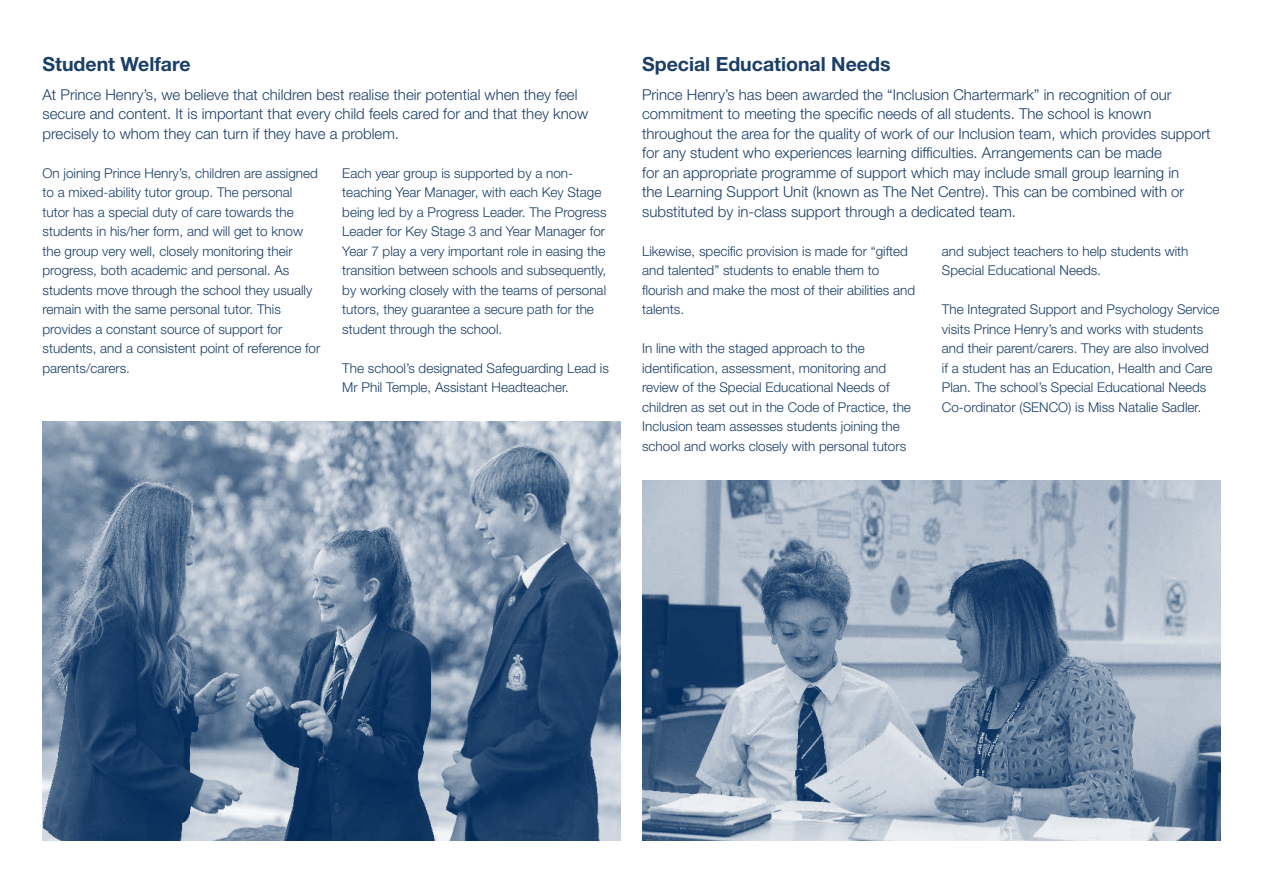
<style>
.page{position:relative;width:1263px;height:893px;background:#fff}
.page>*{position:absolute;margin:0;border:0;box-sizing:border-box;transform-origin:0 0}
.t1{font:700 19.5px "Helvetica Neue LT Std";color:#1a3e67}
.t2{font:300 15px/19.5px "Helvetica Neue LT Std";color:#1a3e67}
.t3{font:300 13.5px/19.5px "Helvetica Neue LT Std";color:#1a3e67}
</style>
<div class="page">
<img style="left:642px;top:480px;width:578px;height:361px">
<img style="left:43px;top:422px;width:578px;height:419px">
<h1 class="t1" style="left:43px;top:52px;width:150px">Student Welfare</h1>
<p class="t2" style="left:43px;top:84px;width:547px">At Prince Henry’s, we believe that children best realise their potential when they feel secure and content. It is important that every child feels cared for and that they know precisely to whom they can turn if they have a problem.</p>
<p class="t3" style="left:43px;top:163px;width:279px">On joining Prince Henry’s, children are assigned to a mixed-ability tutor group. The personal tutor has a special duty of care towards the students in his/her form, and will get to know the group very well, closely monitoring their progress, both academic and personal. As students move through the school they usually remain with the same personal tutor. This provides a constant source of support for students, and a consistent point of reference for parents/carers.</p>
<p class="t3" style="left:342px;top:163px;width:266px">Each year group is supported by a non&shy;teaching Year Manager, with each Key Stage being led by a Progress Leader. The Progress Leader for Key Stage 3 and Year Manager for Year 7 play a very important role in easing the transition between schools and subsequently, by working closely with the teams of personal tutors, they guarantee a secure path for the student through the school.</p>
<p class="t3" style="left:342px;top:358px;width:268px">The school’s designated Safeguarding Lead is<br>Mr Phil Temple, Assistant Headteacher.</p>
<h1 class="t1" style="left:642px;top:52px;width:250px">Special Educational Needs</h1>
<p class="t2" style="left:642px;top:84px;width:570px">Prince Henry’s has been awarded the “Inclusion Chartermark” in recognition of our commitment to meeting the specific needs of all students. The school is known throughout the area for the quality of work of our Inclusion team, which provides support for any student who experiences learning difficulties. Arrangements can be made<br>for an appropriate programme of support which may include small group learning in<br>the Learning Support Unit (known as The Net Centre). This can be combined with or substituted by in-class support through a dedicated team.</p>
<p class="t3" style="left:642px;top:241px;width:275px">Likewise, specific provision is made for “gifted and talented” students to enable them to flourish and make the most of their abilities and talents.</p>
<p class="t3" style="left:642px;top:338px;width:270px">In line with the staged approach to the identification, assessment, monitoring and review of the Special Educational Needs of children as set out in the Code of Practice, the Inclusion team assesses students joining the school and works closely with personal tutors</p>
<p class="t3" style="left:942px;top:241px;width:248px">and subject teachers to help students with<br>Special Educational Needs.</p>
<p class="t3" style="left:942px;top:299px;width:279px">The Integrated Support and Psychology Service visits Prince Henry’s and works with students and their parent/carers. They are also involved<br>if a student has an Education, Health and Care Plan. The school’s Special Educational Needs Co-ordinator (SENCO) is Miss Natalie Sadler.</p>
</div>
